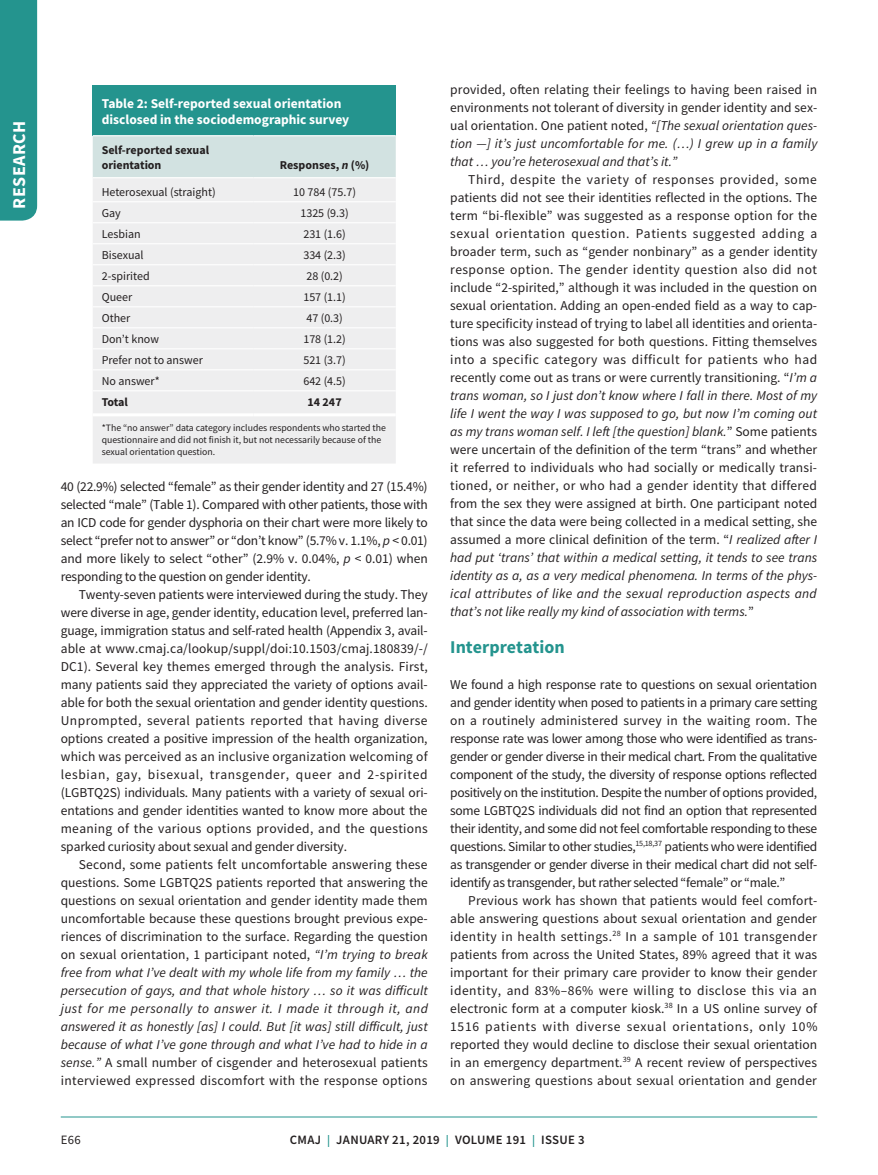
<style>
.page{position:relative;width:878px;height:1175px;background:#fff}
.page>*{position:absolute;margin:0;border:0;box-sizing:border-box;transform-origin:0 0}
.t1{font:700 18px "Source Sans Pro";color:#24948e}
.t2{font:700 18px "Source Sans Pro";letter-spacing:.025em;color:#fff}
.t3{font:13.5px/18px "Source Sans Pro";color:#231f20;text-align:justify}
.t4{font:700 13.5px/16.2px "Source Sans Pro";color:#fff}
.t5{font:600 12.75px "Source Sans Pro";letter-spacing:.025em;color:#231f20}
.t6{font:12.75px "Source Sans Pro";color:#231f20}
.t7{font:12px "Source Sans Pro";color:#231f20}
.t8{font:700 12px/15px "Source Sans Pro";color:#231f20}
.t9{font:9.75px/11.7px "Source Sans Pro";color:#231f20}
.s1{font-style:italic}
.s2{font-size:12px;color:#24948e}
</style>
<div class="page">
<div style="left:0;top:0;width:37px;height:220px;background:#24948e"></div>
<hr style="left:61px;top:1116px;width:756px;height:1px;background:#24948e">
<div style="left:93px;top:85px;width:303px;height:51px;background:#24948e"></div>
<div style="left:93px;top:136px;width:303px;height:41px;background:#d2e2e1"></div>
<div style="left:93px;top:178px;width:303px;height:285px;background:#eeeeef"></div>
<hr style="left:93px;top:222px;width:160px;height:1px;background:#fff">
<hr style="left:253px;top:222px;width:143px;height:1px;background:#fff">
<hr style="left:93px;top:243px;width:160px;height:1px;background:#fff">
<hr style="left:253px;top:243px;width:143px;height:1px;background:#fff">
<hr style="left:93px;top:264px;width:160px;height:1px;background:#fff">
<hr style="left:253px;top:264px;width:143px;height:1px;background:#fff">
<hr style="left:93px;top:285px;width:160px;height:1px;background:#fff">
<hr style="left:253px;top:285px;width:143px;height:1px;background:#fff">
<hr style="left:93px;top:306px;width:160px;height:1px;background:#fff">
<hr style="left:253px;top:306px;width:143px;height:1px;background:#fff">
<hr style="left:93px;top:327px;width:160px;height:1px;background:#fff">
<hr style="left:253px;top:327px;width:143px;height:1px;background:#fff">
<hr style="left:93px;top:348px;width:160px;height:1px;background:#fff">
<hr style="left:253px;top:348px;width:143px;height:1px;background:#fff">
<hr style="left:93px;top:369px;width:160px;height:1px;background:#fff">
<hr style="left:253px;top:369px;width:143px;height:1px;background:#fff">
<hr style="left:93px;top:135px;width:160px;height:1px;background:#fff">
<hr style="left:253px;top:135px;width:143px;height:1px;background:#fff">
<hr style="left:93px;top:201px;width:160px;height:1px;background:#fff">
<hr style="left:253px;top:201px;width:143px;height:1px;background:#fff">
<hr style="left:93px;top:390px;width:160px;height:1px;background:#fff">
<hr style="left:253px;top:390px;width:143px;height:1px;background:#fff">
<hr style="left:93px;top:413px;width:160px;height:3px;background:#fff">
<hr style="left:253px;top:413px;width:143px;height:3px;background:#fff">
<h1 class="t2" style="left:7px;top:208px;width:89px;rotate:-90deg">RESEARCH</h1>
<p class="t4" style="left:102px;top:95px;width:249px">Table 2: Self-reported sexual orientation disclosed in the sociodemographic survey</p>
<p class="t8" style="left:102px;top:142px;width:109px">Self-reported sexual orientation</p>
<p class="t8" style="left:280px;top:157px;width:91px">Responses, <span class="s1">n</span> (%)</p>
<p class="t7" style="left:102px;top:184px;width:115px">Heterosexual (straight)</p>
<p class="t7" style="left:293px;top:184px;width:64px">10 784 (75.7)</p>
<p class="t7" style="left:102px;top:205px;width:21px">Gay</p>
<p class="t7" style="left:300px;top:205px;width:50px">1325 (9.3)</p>
<p class="t7" style="left:102px;top:226px;width:40px">Lesbian</p>
<p class="t7" style="left:303px;top:226px;width:44px">231 (1.6)</p>
<p class="t7" style="left:102px;top:247px;width:43px">Bisexual</p>
<p class="t7" style="left:303px;top:247px;width:44px">334 (2.3)</p>
<p class="t7" style="left:102px;top:268px;width:49px">2-spirited</p>
<p class="t7" style="left:306px;top:268px;width:38px">28 (0.2)</p>
<p class="t7" style="left:102px;top:289px;width:32px">Queer</p>
<p class="t7" style="left:303px;top:289px;width:44px">157 (1.1)</p>
<p class="t7" style="left:102px;top:310px;width:30px">Other</p>
<p class="t7" style="left:306px;top:310px;width:38px">47 (0.3)</p>
<p class="t7" style="left:102px;top:331px;width:59px">Don’t know</p>
<p class="t7" style="left:303px;top:331px;width:44px">178 (1.2)</p>
<p class="t7" style="left:102px;top:352px;width:103px">Prefer not to answer</p>
<p class="t7" style="left:303px;top:352px;width:44px">521 (3.7)</p>
<p class="t7" style="left:102px;top:373px;width:60px">No answer*</p>
<p class="t7" style="left:303px;top:373px;width:44px">642 (4.5)</p>
<p class="t8" style="left:102px;top:394px;width:28px">Total</p>
<p class="t8" style="left:307px;top:394px;width:36px">14 247</p>
<p class="t9" style="left:102px;top:422px;width:286px">*The “no answer” data category includes respondents who started the questionnaire and did not finish it, but not necessarily because of the sexual orientation question.</p>
<p class="t3" style="left:61px;top:477px;width:368px">40 (22.9%) selected “female” as their gender identity and 27 (15.4%) selected “male” (Table 1). Compared with other patients, those with an ICD code for gender dysphoria on their chart were more likely to select “prefer not to answer” or “don’t know” (5.7% v. 1.1%, <span class="s1">p</span> &lt; 0.01) and more likely to select “other” (2.9% v. 0.04%, <span class="s1">p</span> &lt; 0.01) when responding to the question on gender identity.</p>
<p class="t3" style="left:61px;top:585px;width:368px;text-indent:18px">Twenty-seven patients were interviewed during the study. They were diverse in age, gender identity, education level, preferred lan&shy;guage, immigration status and self-rated health (Appendix 3, avail&shy;able at www.cmaj.ca/lookup/suppl/doi:10.1503/cmaj.180839/-/ DC1). Several key themes emerged through the analysis. First, many patients said they appreciated the variety of options avail&shy;able for both the sexual orientation and gender identity questions.<br>Unprompted, several patients reported that having diverse options created a positive impression of the health organization, which was perceived as an inclusive organization welcoming of lesbian, gay, bisexual, transgender, queer and 2-spirited (LGBTQ2S) individuals. Many patients with a variety of sexual ori&shy;entations and gender identities wanted to know more about the meaning of the various options provided, and the questions sparked curiosity about sexual and gender diversity.</p>
<p class="t3" style="left:61px;top:855px;width:368px;text-indent:18px">Second, some patients felt uncomfortable answering these questions. Some LGBTQ2S patients reported that answering the questions on sexual orientation and gender identity made them uncomfortable because these questions brought previous expe&shy;riences of discrimination to the surface. Regarding the question on sexual orientation, 1 participant noted, <span class="s1">“I’m trying to break free from what I’ve dealt with my whole life from my family … the persecution of gays, and that whole history … so it was difficult just for me personally to answer it. I made it through it, and answered it as honestly [as] I could. But [it was] still difficult, just because of what I’ve gone through and what I’ve had to hide in a sense.”</span> A small number of cisgender and heterosexual patients interviewed expressed discomfort with the response options</p>
<p class="t3" style="left:450px;top:81px;width:368px">provided, often relating their feelings to having been raised in environments not tolerant of diversity in gender identity and sex&shy;ual orientation. One patient noted, <span class="s1">“[The sexual orientation ques&shy;tion —] it’s just uncomfortable for me. (…) I grew up in a family that … you’re heterosexual and that’s it.”</span></p>
<p class="t3" style="left:450px;top:171px;width:369px;text-indent:18px">Third, despite the variety of responses provided, some patients did not see their identities reflected in the options. The term “bi-flexible” was suggested as a response option for the sexual orientation question. Patients suggested adding a broader term, such as “gender nonbinary” as a gender identity response option. The gender identity question also did not include “2-spirited,” although it was included in the question on sexual orientation. Adding an open-ended field as a way to cap&shy;ture specificity instead of trying to label all identities and orienta&shy;tions was also suggested for both questions. Fitting themselves into a specific category was difficult for patients who had recently come out as trans or were currently transitioning. “<span class="s1">I’m a trans woman, so I just don’t know where I fall in there. Most of my life I went the way I was supposed to go, but now I’m coming out as my trans woman self. I left [the question] blank.</span>” Some patients were uncertain of the definition of the term “trans” and whether it referred to individuals who had socially or medically transi&shy;tioned, or neither, or who had a gender identity that differed from the sex they were assigned at birth. One participant noted that since the data were being collected in a medical setting, she assumed a more clinical definition of the term. “<span class="s1">I realized after I had put ‘trans’ that within a medical setting, it tends to see trans identity as a, as a very medical phenomena. In terms of the phys&shy;ical attributes of like and the sexual reproduction aspects and that’s not like really my kind of association with terms.</span>”</p>
<h1 class="t1" style="left:450px;top:634px;width:116px">Interpretation</h1>
<p class="t3" style="left:450px;top:675px;width:368px">We found a high response rate to questions on sexual orientation and gender identity when posed to patients in a primary care setting on a routinely administered survey in the waiting room. The response rate was lower among those who were identified as trans&shy;gender or gender diverse in their medical chart. From the qualitative component of the study, the diversity of response options reflected positively on the institution. Despite the number of options provided, some LGBTQ2S individuals did not find an option that represented their identity, and some did not feel comfortable responding to these questions. Similar to other studies,<sup>15,18,37</sup> patients who were identified as transgender or gender diverse in their medical chart did not self&shy;identify as transgender, but rather selected “female” or “male.”</p>
<p class="t3" style="left:450px;top:891px;width:369px;text-indent:18px">Previous work has shown that patients would feel comfort&shy;able answering questions about sexual orientation and gender identity in health settings.<sup>28</sup> In a sample of 101 transgender patients from across the United States, 89% agreed that it was important for their primary care provider to know their gender identity, and 83%–86% were willing to disclose this via an electronic form at a computer kiosk.<sup>38</sup> In a US online survey of 1516 patients with diverse sexual orientations, only 10% reported they would decline to disclose their sexual orientation in an emergency department.<sup>39</sup> A recent review of perspectives on answering questions about sexual orientation and gender</p>
<p class="t6" style="left:61px;top:1132px;width:22px">E66</p>
<p class="t5" style="left:290px;top:1131px;width:296px">CMAJ <span class="s2">|</span> JANUARY 21, 2019 <span class="s2">|</span> VOLUME 191 <span class="s2">|</span> ISSUE 3</p>
</div>
